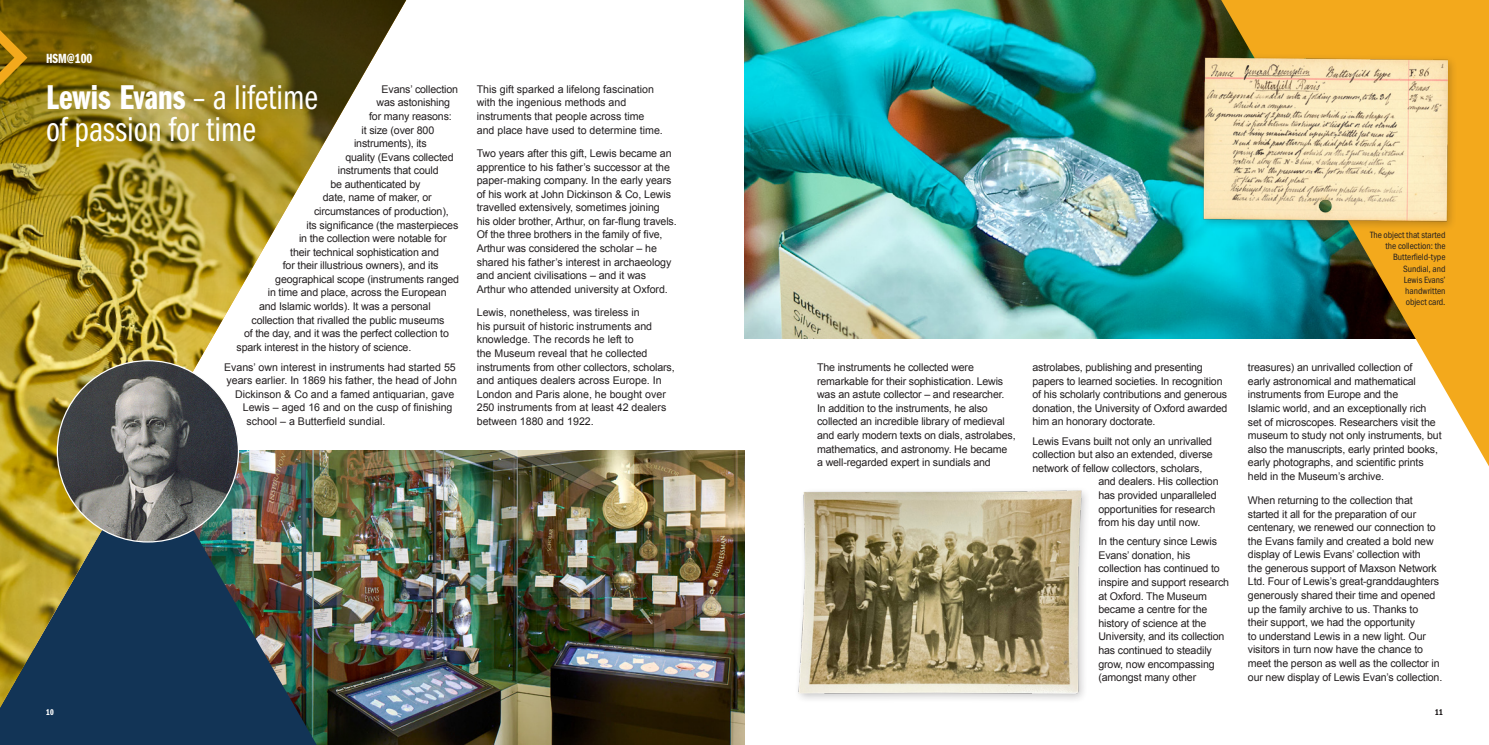
<style>
.page{position:relative;width:1489px;height:745px;background:#fff}
.page>*{position:absolute;margin:0;border:0;box-sizing:border-box;transform-origin:0 0}
.t1{font:35.62px "Franklin Gothic URW Com Dem";color:#fff}
.t2{font:35.62px "Franklin Gothic URW Com Boo";color:#fff}
.t3{font:13.75px "Franklin Gothic URW Com Dem";color:#fff}
.t4{font:10.62px/13.5px "Arial";letter-spacing:-.015em;color:#231f20}
.t5{font:9.38px/11.2px "Franklin Gothic URW Cond";letter-spacing:-.005em;color:#231f20;text-align:right}
.t6{font:8.62px "Franklin Gothic LT Pro Dm Cm";color:#fff}
.t7{font:8.62px "Franklin Gothic LT Pro Dm Cm";color:#231f20}
.s1{font-family:"Franklin Gothic URW Com Boo"}
</style>
<div class="page">
<img style="left:798px;top:490px;width:286px;height:210px">
<img style="left:744px;top:0;width:477px;height:338px">
<img style="left:412px;top:450px;width:332px;height:294px">
<img style="left:0;top:0;width:412px;height:744px">
<svg style="left:1221px;top:0;width:267px;height:465px"></svg>
<div style="left:1198px;top:53px;width:259px;height:178px;background:#231f20;opacity:.25"></div>
<img style="left:1203px;top:58px;width:243px;height:164px">
<img style="left:57px;top:360px;width:181px;height:181px;border-radius:91px">
<svg style="left:0;top:19px;width:27px;height:77px;background:#9c7607"></svg>
<p class="t3" style="left:46px;top:49px;width:48px">HSM@100</p>
<h1 class="t1" style="left:46px;top:72px;width:273px">Lewis Evans <span class="s1">– a lifetime</span></h1>
<h1 class="t2" style="left:46px;top:105px;width:211px">of passion for time</h1>
<p class="t4" style="left:381px;top:82px;width:78px">Evans’ collection</p>
<p class="t4" style="left:376px;top:96px;width:75px">was astonishing</p>
<p class="t4" style="left:369px;top:110px;width:84px">for many reasons:</p>
<p class="t4" style="left:361px;top:123px;width:74px">it size (over 800</p>
<p class="t4" style="left:354px;top:137px;width:74px">instruments), its</p>
<p class="t4" style="left:345px;top:150px;width:110px">quality (Evans collected</p>
<p class="t4" style="left:338px;top:164px;width:102px">instruments that could</p>
<p class="t4" style="left:330px;top:177px;width:92px">be authenticated by</p>
<p class="t4" style="left:323px;top:191px;width:110px">date, name of maker, or</p>
<p class="t4" style="left:314px;top:204px;width:136px">circumstances of production),</p>
<p class="t4" style="left:306px;top:218px;width:153px">its significance (the masterpieces</p>
<p class="t4" style="left:299px;top:232px;width:149px">in the collection were notable for</p>
<p class="t4" style="left:290px;top:245px;width:150px">their technical sophistication and</p>
<p class="t4" style="left:283px;top:259px;width:157px">for their illustrious owners), and its</p>
<p class="t4" style="left:275px;top:272px;width:185px">geographical scope (instruments ranged</p>
<p class="t4" style="left:268px;top:286px;width:180px">in time and place, across the European</p>
<p class="t4" style="left:259px;top:299px;width:173px">and Islamic worlds). It was a personal</p>
<p class="t4" style="left:251px;top:313px;width:194px">collection that rivalled the public museums</p>
<p class="t4" style="left:244px;top:326px;width:206px">of the day, and it was the perfect collection to</p>
<p class="t4" style="left:236px;top:340px;width:176px">spark interest in the history of science.</p>
<p class="t4" style="left:224px;top:360px;width:233px">Evans’ own interest in instruments had started 55</p>
<p class="t4" style="left:226px;top:374px;width:232px">years earlier. In 1869 his father, the head of John</p>
<p class="t4" style="left:235px;top:387px;width:221px">Dickinson &amp; Co and a famed antiquarian, gave</p>
<p class="t4" style="left:243px;top:401px;width:211px">Lewis – aged 16 and on the cusp of finishing</p>
<p class="t4" style="left:246px;top:414px;width:140px">school – a Butterfield sundial.</p>
<p class="t4" style="left:477px;top:82px;width:188px">This gift sparked a lifelong fascination with the ingenious methods and instruments that people across time and place have used to determine time.</p>
<p class="t4" style="left:477px;top:146px;width:201px">Two years after this gift, Lewis became an apprentice to his father’s successor at the paper-making company. In the early years of his work at John Dickinson &amp; Co, Lewis travelled extensively, sometimes joining<br>his older brother, Arthur, on far-flung travels.<br>Of the three brothers in the family of five, Arthur was considered the scholar – he shared his father’s interest in archaeology and ancient civilisations – and it was Arthur who attended university at Oxford.</p>
<p class="t4" style="left:477px;top:306px;width:199px">Lewis, nonetheless, was tireless in<br>his pursuit of historic instruments and knowledge. The records he left to<br>the Museum reveal that he collected instruments from other collectors, scholars, and antiques dealers across Europe. In London and Paris alone, he bought over 250 instruments from at least 42 dealers between 1880 and 1922.</p>
<p class="t5" style="left:1369px;top:228px;width:77px">The object that started the collection: the<br>Butterfield-type<br>Sundial, and<br>Lewis Evans’ handwritten<br>object card.</p>
<p class="t4" style="left:817px;top:360px;width:200px">The instruments he collected were remarkable for their sophistication. Lewis was an astute collector – and researcher.<br>In addition to the instruments, he also collected an incredible library of medieval and early modern texts on dials, astrolabes, mathematics, and astronomy. He became a well-regarded expert in sundials and</p>
<p class="t4" style="left:1032px;top:360px;width:196px">astrolabes, publishing and presenting papers to learned societies. In recognition of his scholarly contributions and generous donation, the University of Oxford awarded him an honorary doctorate.</p>
<p class="t4" style="left:1032px;top:434px;width:181px">Lewis Evans built not only an unrivalled</p>
<p class="t4" style="left:1032px;top:447px;width:182px">collection but also an extended, diverse</p>
<p class="t4" style="left:1032px;top:461px;width:171px">network of fellow collectors, scholars,</p>
<p class="t4" style="left:1098px;top:474px;width:122px">and dealers. His collection</p>
<p class="t4" style="left:1098px;top:488px;width:120px">has provided unparalleled</p>
<p class="t4" style="left:1098px;top:502px;width:118px">opportunities for research</p>
<p class="t4" style="left:1098px;top:515px;width:103px">from his day until now.</p>
<p class="t4" style="left:1098px;top:534px;width:132px">In the century since Lewis<br>Evans’ donation, his collection has continued to inspire and support research at Oxford. The Museum became a centre for the history of science at the<br>University, and its collection has continued to steadily grow, now encompassing (amongst many other</p>
<p class="t4" style="left:1247px;top:360px;width:195px">treasures) an unrivalled collection of<br>early astronomical and mathematical instruments from Europe and the<br>Islamic world, and an exceptionally rich set of microscopes. Researchers visit the museum to study not only instruments, but also the manuscripts, early printed books, early photographs, and scientific prints held in the Museum’s archive.</p>
<p class="t4" style="left:1247px;top:493px;width:196px">When returning to the collection that started it all for the preparation of our centenary, we renewed our connection to the Evans family and created a bold new display of Lewis Evans’ collection with<br>the generous support of Maxson Network Ltd. Four of Lewis’s great-granddaughters generously shared their time and opened up the family archive to us. Thanks to<br>their support, we had the opportunity<br>to understand Lewis in a new light. Our visitors in turn now have the chance to meet the person as well as the collector in our new display of Lewis Evan’s collection.</p>
<p class="t6" style="left:46px;top:707px;width:9px">10</p>
<p class="t7" style="left:1434px;top:707px;width:9px">11</p>
</div>
